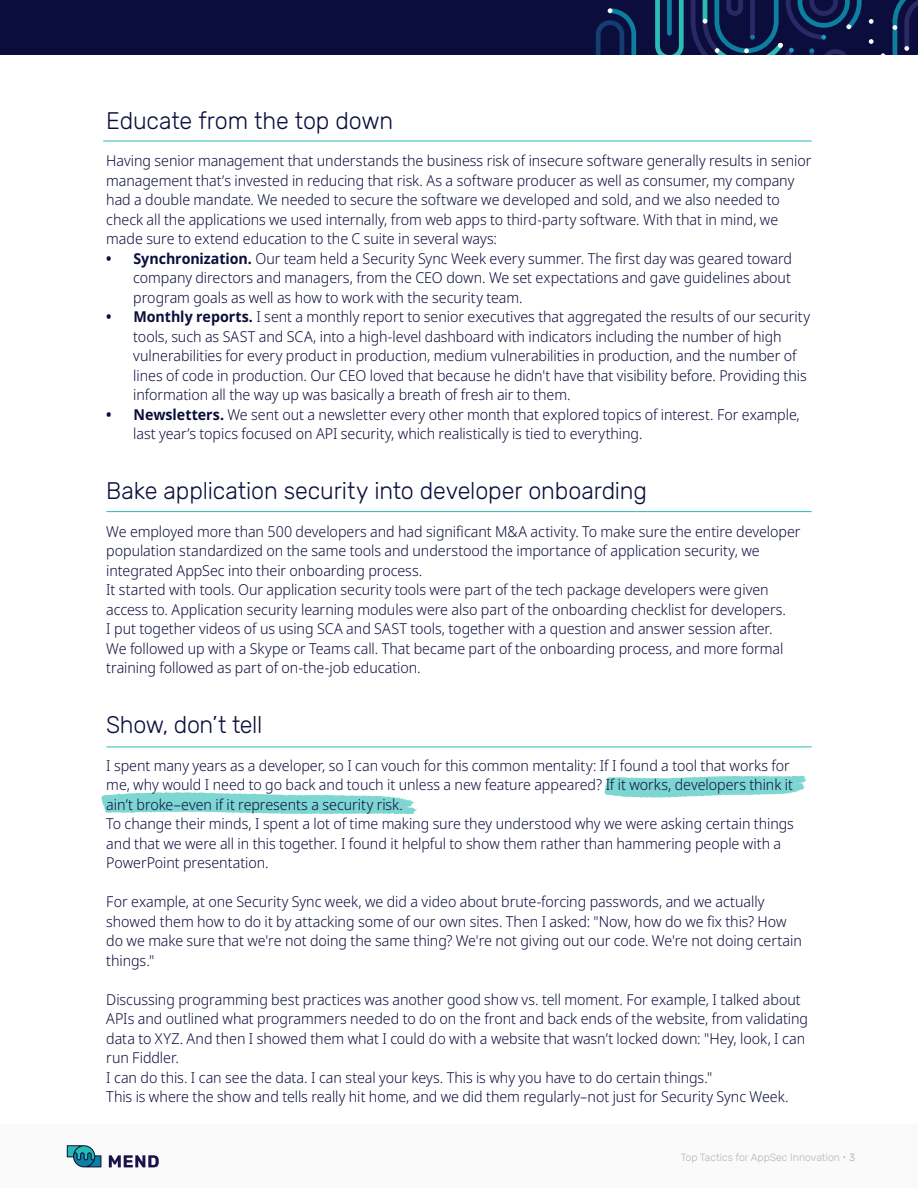
<style>
.page{position:relative;width:918px;height:1188px;background:#fff}
.page>*{position:absolute;margin:0;border:0;box-sizing:border-box;transform-origin:0 0}
.t1{font:300 24px "Rubik";letter-spacing:-.005em;color:#0b0e3c}
.t2{font:300 15px/19.5px "Noto Sans";letter-spacing:-.005em;color:#0b0e3c;scale:.95 1}
.t3{font:700 15px "Noto Sans";color:#0b0e3c;scale:.95 1}
.t4{font:300 10.5px "Rubik";color:#b4b5b5}
.s1{font-weight:700}
.s2{font-family:"Open Sans";color:#a8a9ad}
.s3{color:#a8a9ad}
</style>
<div class="page">
<div style="left:0;top:1124px;width:918px;height:64px;background:#fafafa"></div>
<svg style="left:67px;top:1145px;width:34px;height:22px"></svg>
<svg style="left:109px;top:1155px;width:50px;height:12px"></svg>
<svg style="left:101px;top:792px;width:316px;height:22px"></svg>
<svg style="left:604px;top:776px;width:203px;height:22px"></svg>
<hr style="left:103px;top:141px;width:708px;height:1px;background:#27bcb3">
<hr style="left:107px;top:511px;width:704px;height:1px;background:#27bcb3">
<hr style="left:107px;top:747px;width:704px;height:1px;background:#27bcb3">
<div style="left:0;top:0;width:918px;height:55px;background:#0b0e3c"></div>
<svg style="left:596px;top:8px;width:41px;height:47px"></svg>
<svg style="left:655px;top:0;width:263px;height:55px"></svg>
<h1 class="t1" style="left:106px;top:107px;width:289px">Educate from the top down</h1>
<p class="t2" style="left:106px;top:151px;width:744px">Having senior management that understands the business risk of insecure software generally results in senior management that s’ invested in reducing that risk. As a software producer as well as consumer, my company had a double mandate. We needed to secure the software we developed and sold, and we also needed to check all the applications we used internally, from web apps to third-party software. With that in mind, we made sure to extend education to the C suite in several ways:</p>
<p class="t2" style="left:133px;top:249px;width:695px"><span class="s1">Synchronization.</span> Our team held a Security Sync Week every summer. The first day was geared toward</p>
<p class="t3" style="left:106px;top:250px;width:7px">•</p>
<p class="t3" style="left:106px;top:308px;width:7px">•</p>
<p class="t3" style="left:106px;top:406px;width:7px">•</p>
<p class="t2" style="left:133px;top:268px;width:714px">company directors and managers, from the CEO down. We set expectations and gave guidelines about program goals as well as how to work with the security team.<br><span class="s1">Monthly reports</span> I<span class="s1">.</span> sent a monthly report to senior executives that aggregated the results of our security</p>
<p class="t2" style="left:133px;top:327px;width:710px">tools, such as SAST and SCA, into a high-level dashboard with indicators including the number of high vulnerabilities for every product in production, medium vulnerabilities in production, and the number of lines of code in production. Our CEO loved that because he didn t' have that visibility before. Providing this information all the way up was basically a breath of fresh air to them.<br><span class="s1">Newsletters.</span> We sent out a newsletter every other month that explored topics of interest. For example,</p>
<p class="t2" style="left:133px;top:424px;width:538px">last year s’ topics focused on API security, which realistically is tied to everything.</p>
<h1 class="t1" style="left:106px;top:478px;width:542px">Bake application security into developer onboarding</h1>
<p class="t2" style="left:106px;top:522px;width:732px">We employed more than 500 developers and had significant M&amp;A activity. To make sure the entire developer population standardized on the same tools and understood the importance of application security, we integrated AppSec into their onboarding process.<br>It started with tools. Our application security tools were part of the tech package developers were given access to. Application security learning modules were also part of the onboarding checklist for developers.<br>I put together videos of us using SCA and SAST tools, together with a question and answer session after.<br>We followed up with a Skype or Teams call. That became part of the onboarding process, and more formal training followed as part of on-the-job education.</p>
<h1 class="t1" style="left:106px;top:712px;width:157px">Show, don t’ tell</h1>
<p class="t2" style="left:106px;top:756px;width:725px">I spent many years as a developer, so I can vouch for this common mentality IIf: found a tool that works for me, why would I need to go back and touch it unless a new feature appeared? itIf works, developers think it ain t’ broke–even itif represents a security risk.<br>To change their minds I, spent a lot of time making sure they understood why we were asking certain things and that we were all in this together I. found it helpful to show them rather than hammering people with a PowerPoint presentation.</p>
<p class="t2" style="left:106px;top:892px;width:734px">For example, at one Security Sync week, we did a video about brute-forcing passwords, and we actually showed them how to do it by attacking some of our own sites. Then I asked ": Now, how do we fix this? How do we make sure that we r e' not doing the same thing? We r e' not giving out our code. We r e' not doing certain things ".</p>
<p class="t2" style="left:106px;top:990px;width:740px">Discussing programming best practices was another good show vs. tell moment. For example I, talked about APIs and outlined what programmers needed to do on the front and back ends of the website, from validating data to XYZ. And then I showed them what I could do with a website that wasn t’ locked down ": Hey, look I, can run Fiddler.<br>I can do this I. can see the data I. can steal your keys. This is why you have to do certain things ".<br>This is where the show and tells really hit home, and we did them regularly–not just for Security Sync Week.</p>
<p class="t4" style="left:681px;top:1151px;width:176px">Top Tactics for AppSec Innovation <span class="s2">•</span> <span class="s3">3</span></p>
</div>
